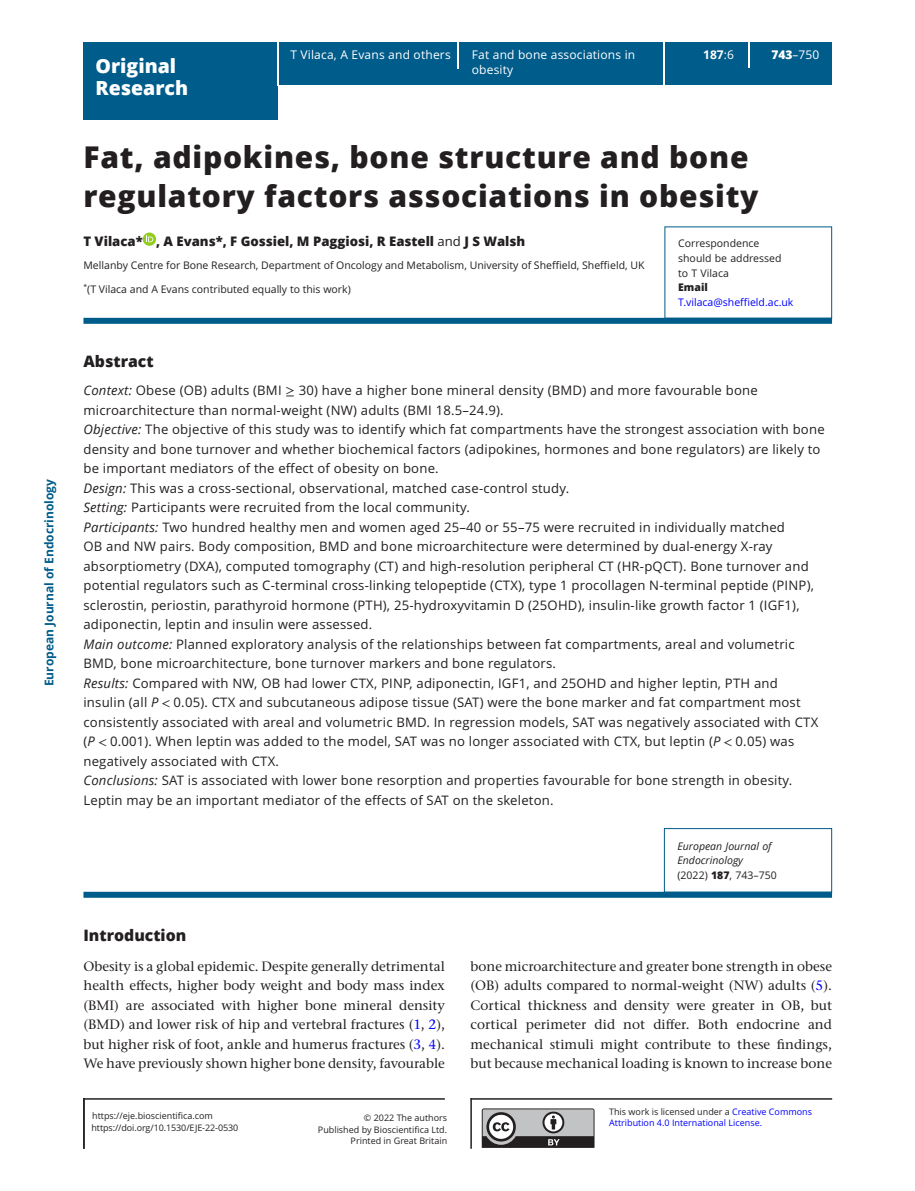
<style>
.page{position:relative;width:915px;height:1191px;background:#fff}
.page>*{position:absolute;margin:0;border:0;box-sizing:border-box;transform-origin:0 0}
.CT{font:800 30px/39px "Open Sans";letter-spacing:.025em;color:#231f20}
.AT{font:800 19.5px/22.5px "Open Sans";color:#fff}
.H1_Rule{font:800 15.75px "Open Sans";color:#231f20}
.ABS_H{font:800 15.75px "Open Sans";color:#231f20}
.TXT{font:500 13.5px/19.5px "Stone Serif ITC Pro";color:#231f20;text-align:justify}
.ABS_TXT{font:13.2px/19.5px "Open Sans";letter-spacing:.015em;color:#231f20}
.ABS_TXT_L{font:13.2px/19.5px "Open Sans";letter-spacing:.015em;color:#231f20}
.AU{font:800 13.2px "Open Sans";color:#231f20}
.t1{font:12px "Open Sans";letter-spacing:.015em;color:#fff}
.t2{font:700 12px "Open Sans";color:#005c8a}
.t3{font:700 12px "Open Sans";color:#fff}
.Address{font:10.5px "Open Sans";color:#231f20}
.FN{font:10.5px "Open Sans";color:#231f20}
.Corres{font:italic 10.5px/14.7px "Open Sans";color:#231f20}
.Corres-2{font:10.5px "Open Sans";color:#231f20}
.Corres-3{font:10.5px "Open Sans";color:#00f}
.Corres-4{font:800 10.5px "Open Sans";color:#231f20}
.DOI{font:9px "Open Sans";color:#231f20}
.t4{font:9px/11.2px "Open Sans";color:#00f}
.s1{font-weight:400}
.s2{font-weight:800}
.s3{font-style:italic}
.s4{font-family:"STIX Two Math"}
.s5{font-family:"STIX General"}
.s6{font-style:normal}
.s7{font-weight:800;font-style:normal}
.s8{color:#00f}
.s9{color:#231f20}
</style>
<div class="page">
<div style="left:83px;top:84px;width:194px;height:35px;background:#005c8a"></div>
<div style="left:83px;top:42px;width:748px;height:43px;background:#005c8a"></div>
<hr style="left:277px;top:42px;width:1px;height:43px;background:#fff">
<hr style="left:663px;top:42px;width:1px;height:43px;background:#fff">
<hr style="left:457px;top:42px;width:2px;height:26px;background:#fff">
<hr style="left:747px;top:43px;width:2px;height:25px;background:#fff">
<div style="left:83px;top:318px;width:748px;height:6px;background:#005c8a"></div>
<div style="left:83px;top:891px;width:748px;height:6px;background:#005c8a"></div>
<svg style="left:143px;top:232px;width:13px;height:14px"></svg>
<svg style="left:146px;top:235px;width:7px;height:7px"></svg>
<div style="left:663px;top:828px;width:168px;height:64px;border:1px solid #005c8a"></div>
<hr style="left:83px;top:1098px;width:361px;height:1px;background:#231f20">
<hr style="left:83px;top:1098px;width:2px;height:50px;background:#231f20">
<hr style="left:470px;top:1098px;width:1px;height:50px;background:#231f20">
<hr style="left:470px;top:1098px;width:361px;height:1px;background:#231f20">
<svg style="left:481px;top:1108px;width:113px;height:39px;background:#908f91"></svg>
<p class="t2" style="left:40px;top:686px;width:209px;rotate:-90deg">European Journal of Endocrinology</p>
<p class="AT" style="left:95px;top:53px;width:94px">Original<br>Research</p>
<p class="t1" style="left:290px;top:47px;width:162px">T Vilaca, A Evans and others</p>
<p class="t1" style="left:471px;top:47px;width:165px">Fat and bone associations in</p>
<p class="t3" style="left:703px;top:47px;width:32px">187<span class="s1">:6</span></p>
<p class="t1" style="left:771px;top:47px;width:49px"><span class="s2">743</span>–750</p>
<p class="t1" style="left:471px;top:61px;width:43px">obesity</p>
<p class="CT" style="left:83px;top:136px;width:676px">Fat, adipokines, bone structure and bone regulatory factors associations in obesity</p>
<p class="AU" style="left:83px;top:231px;width:443px">T Vilaca* , A Evans*, F Gossiel, M Paggiosi, R Eastell <span class="s1">and</span> J S Walsh</p>
<p class="Address" style="left:83px;top:258px;width:562px">Mellanby Centre for Bone Research, Department of Oncology and Metabolism, University of Sheffield, Sheffield, UK</p>
<p class="FN" style="left:83px;top:282px;width:269px"><sup>*</sup>(T Vilaca and A Evans contributed equally to this work)</p>
<p class="Corres-2" style="left:678px;top:236px;width:83px">Correspondence</p>
<p class="Corres-2" style="left:678px;top:251px;width:105px">should be addressed</p>
<p class="Corres-2" style="left:678px;top:265px;width:52px">to T Vilaca</p>
<p class="Corres-4" style="left:678px;top:279px;width:31px">Email</p>
<p class="Corres-3" style="left:678px;top:295px;width:117px">T.vilaca@sheffield.ac.uk</p>
<p class="ABS_H" style="left:83px;top:349px;width:72px">Abstract</p>
<p class="ABS_TXT" style="left:83px;top:380px;width:675px"><span class="s3">Context:</span> Obese (OB) adults (BMI <span class="s4">≥</span> 30) have a higher bone mineral density (BMD) and more favourable bone microarchitecture than normal-weight (NW) adults (BMI 18.5–24.9).</p>
<p class="ABS_TXT" style="left:83px;top:419px;width:742px"><span class="s3">Objective:</span> The objective of this study was to identify which fat compartments have the strongest association with bone density and bone turnover and whether biochemical factors (adipokines, hormones and bone regulators) are likely to be important mediators of the effect of obesity on bone.</p>
<p class="ABS_TXT" style="left:83px;top:478px;width:487px"><span class="s3">Design:</span> This was a cross-sectional, observational, matched case-control study.</p>
<p class="ABS_TXT" style="left:83px;top:497px;width:388px"><span class="s3">Setting:</span> Participants were recruited from the local community.</p>
<p class="ABS_TXT" style="left:83px;top:517px;width:731px"><span class="s3">Participants:</span> Two hundred healthy men and women aged 25–40 or 55–75 were recruited in individually matched<br>OB and NW pairs. Body composition, BMD and bone microarchitecture were determined by dual-energy X-ray absorptiometry (DXA), computed tomography (CT) and high-resolution peripheral CT (HR-pQCT). Bone turnover and potential regulators such as C-terminal cross-linking telopeptide (CTX), type 1 procollagen N-terminal peptide (PINP), sclerostin, periostin, parathyroid hormone (PTH), 25-hydroxyvitamin D (25OHD), insulin-like growth factor 1 (IGF1), adiponectin, leptin and insulin were assessed.</p>
<p class="ABS_TXT" style="left:83px;top:634px;width:712px"><span class="s3">Main outcome:</span> Planned exploratory analysis of the relationships between fat compartments, areal and volumetric<br>BMD, bone microarchitecture, bone turnover markers and bone regulators.</p>
<p class="ABS_TXT" style="left:83px;top:673px;width:736px"><span class="s3">Results:</span> Compared with NW, OB had lower CTX, PINP, adiponectin, IGF1, and 25OHD and higher leptin, PTH and insulin (all <span class="s3">P</span> <span class="s5">&lt;</span> 0.05). CTX and subcutaneous adipose tissue (SAT) were the bone marker and fat compartment most consistently associated with areal and volumetric BMD. In regression models, SAT was negatively associated with CTX (<span class="s3">P</span> <span class="s5">&lt;</span> 0.001). When leptin was added to the model, SAT was no longer associated with CTX, but leptin (<span class="s3">P</span> <span class="s5">&lt;</span> 0.05) was negatively associated with CTX.</p>
<p class="ABS_TXT_L" style="left:83px;top:770px;width:710px"><span class="s3">Conclusions:</span> SAT is associated with lower bone resorption and properties favourable for bone strength in obesity.<br>Leptin may be an important mediator of the effects of SAT on the skeleton.</p>
<p class="Corres" style="left:677px;top:838px;width:101px">European Journal of<br>Endocrinology<br><span class="s6">(2022)</span> <span class="s7">187</span><span class="s6">, 743–750</span></p>
<p class="H1_Rule" style="left:83px;top:923px;width:104px">Introduction</p>
<p class="TXT" style="left:83px;top:956px;width:363px">Obesity is a global epidemic. Despite generally detrimental health effects, higher body weight and body mass index (BMI) are associated with higher bone mineral density (BMD) and lower risk of hip and vertebral fractures (<span class="s8">1</span>, <span class="s8">2</span>), but higher risk of foot, ankle and humerus fractures (<span class="s8">3</span>, <span class="s8">4</span>).<br>We have previously shown higher bone density, favourable</p>
<p class="TXT" style="left:470px;top:956px;width:363px">bone microarchitecture and greater bone strength in obese (OB) adults compared to normal-weight (NW) adults (<span class="s8">5</span>).<br>Cortical thickness and density were greater in OB, but cortical perimeter did not differ. Both endocrine and mechanical stimuli might contribute to these findings, but because mechanical loading is known to increase bone</p>
<p class="DOI" style="left:92px;top:1109px;width:122px">https://eje.bioscientifica.com</p>
<p class="DOI" style="left:364px;top:1112px;width:85px">© 2022 The authors</p>
<p class="DOI" style="left:91px;top:1121px;width:148px">https://doi.org/10.1530/EJE-22-0530</p>
<p class="DOI" style="left:318px;top:1123px;width:131px">Published by Bioscientifica Ltd.</p>
<p class="DOI" style="left:350px;top:1134px;width:98px">Printed in Great Britain</p>
<p class="t4" style="left:609px;top:1106px;width:204px"><span class="s9">This work is licensed under a</span> Creative Commons<br>Attribution 4.0 International License.</p>
</div>
